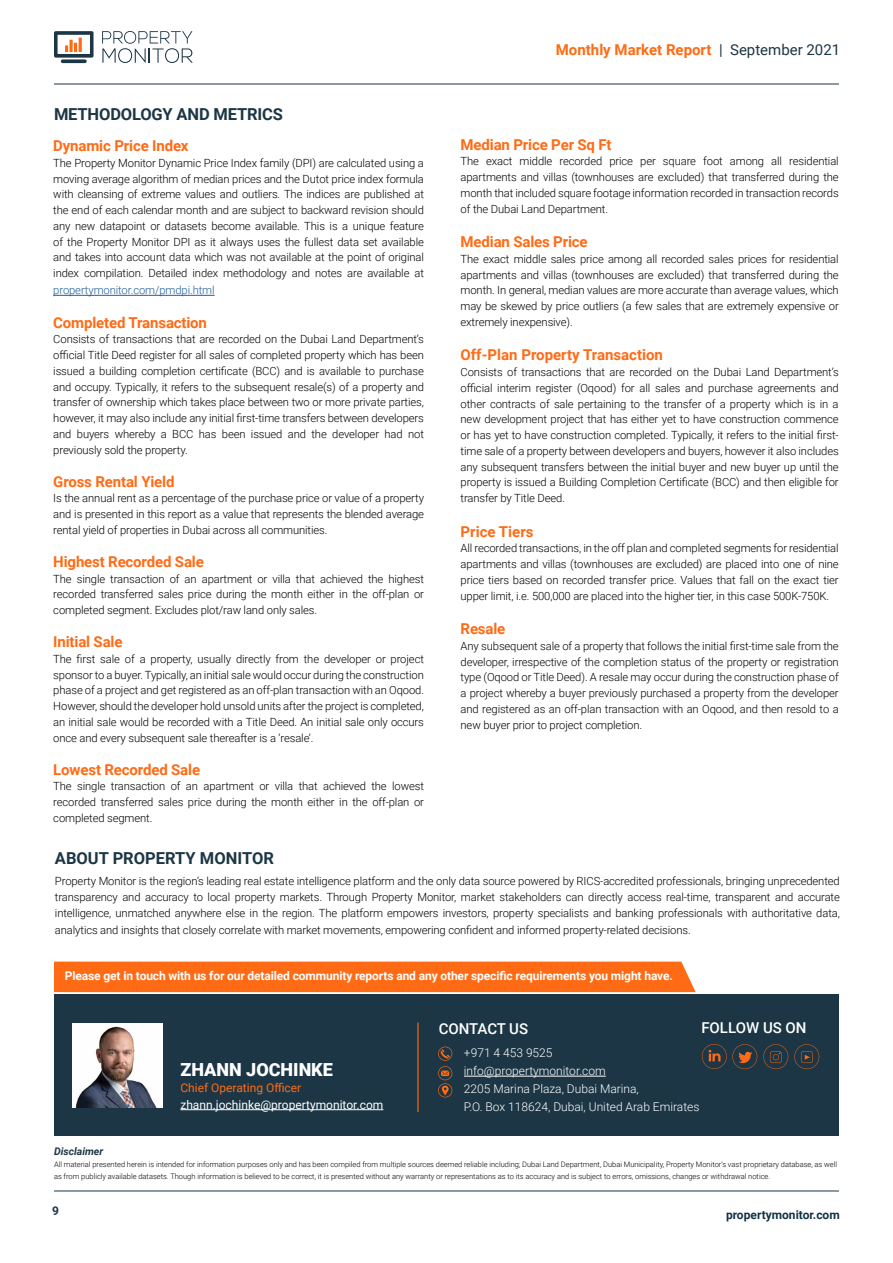
<style>
.page{position:relative;width:893px;height:1263px;background:#fff}
.page>*{position:absolute;margin:0;border:0;box-sizing:border-box;transform-origin:0 0}
.t1{font:900 18px "Roboto";color:#fff}
.t2{font:700 16.5px "Roboto";letter-spacing:-.01em;color:#1c3645}
.t3{font:700 15px "Roboto";letter-spacing:-.01em;color:#ff6b15}
.t4{font:700 15px "Roboto";color:#ff6b14}
.t5{font:500 15px "Roboto";color:#fff}
.t6{font:300 12px/18px "Roboto";color:#fff}
.t7{font:700 12px "Roboto";letter-spacing:-.01em;color:#fff}
.t8{font:12px "Roboto";color:#fff}
.t9{font:12px "Roboto";color:#ff6b14}
.t10{font:700 12px "Roboto";color:#123345}
.t11{font:700 12px "Roboto";color:#1b3545}
.t12{font:300 11.25px/15.8px "Roboto";letter-spacing:-.01em;color:#000;text-align:justify}
.t13{font:300 11.25px "Roboto";letter-spacing:-.01em;color:#215e9e}
.t14{font:italic 700 10.5px "Roboto";color:#1c3645}
.t15{font:300 7.5px/12px "Roboto";color:#000}
.s1{font-weight:400;color:#1c3645}
</style>
<div class="page">
<hr style="left:54px;top:1190px;width:785px;height:1px;background:#1b3545">
<div style="left:54px;top:961px;width:642px;height:31px;background:#ff6b15"></div>
<div style="left:54px;top:994px;width:785px;height:141px;background:#1c3645"></div>
<img style="left:73px;top:1023px;width:89px;height:84px">
<hr style="left:180px;top:1109px;width:203px;height:1px;background:#fff">
<hr style="left:464px;top:1076px;width:142px;height:1px;background:#fff">
<svg style="left:702px;top:1044px;width:55px;height:25px"></svg>
<svg style="left:763px;top:1044px;width:25px;height:25px"></svg>
<svg style="left:438px;top:1046px;width:14px;height:51px"></svg>
<hr style="left:53px;top:295px;width:162px;height:1px;background:#215e9e">
<hr style="left:417px;top:1022px;width:2px;height:90px;background:#ff6b14">
<svg style="left:61px;top:59px;width:26px;height:4px"></svg>
<svg style="left:54px;top:31px;width:40px;height:27px"></svg>
<svg style="left:69px;top:40px;width:4px;height:12px"></svg>
<svg style="left:102px;top:31px;width:91px;height:32px"></svg>
<hr style="left:54px;top:84px;width:785px;height:1px;background:#1c3645">
<svg style="left:794px;top:1044px;width:25px;height:25px"></svg>
<h2 class="t2" style="left:54px;top:102px;width:230px">METHODOLOGY AND METRICS</h2>
<h3 class="t3" style="left:53px;top:135px;width:137px">Dynamic Price Index</h3>
<p class="t12" style="left:53px;top:155px;width:372px">The Property Monitor Dynamic Price Index family (DPI) are calculated using a moving average algorithm of median prices and the Dutot price index formula with cleansing of extreme values and outliers. The indices are published at the end of each calendar month and are subject to backward revision should any new datapoint or datasets become available. This is a unique feature of the Property Monitor DPI as it always uses the fullest data set available and takes into account data which was not available at the point of original index compilation. Detailed index methodology and notes are available at</p>
<p class="t13" style="left:53px;top:283px;width:163px">propertymonitor.com/pmdpi.html</p>
<h3 class="t3" style="left:53px;top:312px;width:155px">Completed Transaction</h3>
<p class="t12" style="left:53px;top:331px;width:372px">Consists of transactions that are recorded on the Dubai Land Department’s official Title Deed register for all sales of completed property which has been issued a building completion certificate (BCC) and is available to purchase and occupy. Typically, it refers to the subsequent resale(s) of a property and transfer of ownership which takes place between two or more private parties, however, it may also include any initial first-time transfers between developers and buyers whereby a BCC has been issued and the developer had not previously sold the property.</p>
<h3 class="t3" style="left:53px;top:471px;width:123px">Gross Rental Yield</h3>
<p class="t12" style="left:53px;top:490px;width:372px">Is the annual rent as a percentage of the purchase price or value of a property and is presented in this report as a value that represents the blended average rental yield of properties in Dubai across all communities.</p>
<h3 class="t3" style="left:53px;top:551px;width:152px">Highest Recorded Sale</h3>
<p class="t12" style="left:53px;top:570px;width:372px">The single transaction of an apartment or villa that achieved the highest recorded transferred sales price during the month either in the off-plan or completed segment. Excludes plot/raw land only sales.</p>
<h3 class="t3" style="left:53px;top:631px;width:71px">Initial Sale</h3>
<p class="t12" style="left:53px;top:650px;width:372px">The first sale of a property, usually directly from the developer or project sponsor to a buyer. Typically, an initial sale would occur during the construction phase of a project and get registered as an off-plan transaction with an Oqood.<br>However, should the developer hold unsold units after the project is completed, an initial sale would be recorded with a Title Deed. An initial sale only occurs once and every subsequent sale thereafter is a ‘resale’.</p>
<h3 class="t3" style="left:53px;top:759px;width:148px">Lowest Recorded Sale</h3>
<p class="t12" style="left:53px;top:778px;width:372px">The single transaction of an apartment or villa that achieved the lowest recorded transferred sales price during the month either in the off-plan or completed segment.</p>
<h3 class="t4" style="left:556px;top:39px;width:286px">Monthly Market Report <span class="s1">| September 2021</span></h3>
<h3 class="t3" style="left:461px;top:134px;width:153px">Median Price Per Sq Ft</h3>
<p class="t12" style="left:461px;top:153px;width:380px">The exact middle recorded price per square foot among all residential apartments and villas (townhouses are excluded) that transferred during the month that included square footage information recorded in transaction records of the Dubai Land Department.</p>
<h3 class="t3" style="left:461px;top:231px;width:129px">Median Sales Price</h3>
<p class="t12" style="left:461px;top:250px;width:380px">The exact middle sales price among all recorded sales prices for residential apartments and villas (townhouses are excluded) that transferred during the month. In general, median values are more accurate than average values, which may be skewed by price outliers (a few sales that are extremely expensive or extremely inexpensive).</p>
<h3 class="t3" style="left:461px;top:344px;width:204px">Off-Plan Property Transaction</h3>
<p class="t12" style="left:461px;top:364px;width:380px">Consists of transactions that are recorded on the Dubai Land Department’s official interim register (Oqood) for all sales and purchase agreements and other contracts of sale pertaining to the transfer of a property which is in a new development project that has either yet to have construction commence or has yet to have construction completed. Typically, it refers to the initial first&shy;time sale of a property between developers and buyers, however it also includes any subsequent transfers between the initial buyer and new buyer up until the property is issued a Building Completion Certificate (BCC) and then eligible for transfer by Title Deed.</p>
<h3 class="t3" style="left:461px;top:521px;width:74px">Price Tiers</h3>
<p class="t12" style="left:461px;top:540px;width:380px">All recorded transactions, in the off plan and completed segments for residential apartments and villas (townhouses are excluded) are placed into one of nine price tiers based on recorded transfer price. Values that fall on the exact tier upper limit, i.e. 500,000 are placed into the higher tier, in this case 500K-750K.</p>
<h3 class="t3" style="left:461px;top:618px;width:46px">Resale</h3>
<p class="t12" style="left:461px;top:637px;width:380px">Any subsequent sale of a property that follows the initial first-time sale from the developer, irrespective of the completion status of the property or registration type (Oqood or Title Deed). A resale may occur during the construction phase of a project whereby a buyer previously purchased a property from the developer and registered as an off-plan transaction with an Oqood, and then resold to a new buyer prior to project completion.</p>
<h2 class="t2" style="left:55px;top:846px;width:220px">ABOUT PROPERTY MONITOR</h2>
<p class="t12" style="left:55px;top:873px;width:786px">Property Monitor is the region’s leading real estate intelligence platform and the only data source powered by RICS-accredited professionals, bringing unprecedented transparency and accuracy to local property markets. Through Property Monitor, market stakeholders can directly access real-time, transparent and accurate intelligence, unmatched anywhere else in the region. The platform empowers investors, property specialists and banking professionals with authoritative data,</p>
<p class="t12" style="left:55px;top:922px;width:637px">analytics and insights that closely correlate with market movements, empowering confident and informed property-related decisions.</p>
<p class="t7" style="left:65px;top:967px;width:610px">Please get in touch with us for our detailed community reports and any other specific requirements you might have.</p>
<h1 class="t1" style="left:180px;top:1057px;width:154px">ZHANN JOCHINKE</h1>
<p class="t9" style="left:180px;top:1080px;width:122px">Chief Operating Officer</p>
<p class="t8" style="left:180px;top:1096px;width:204px">zhann.jochinke@propertymonitor.com</p>
<h3 class="t5" style="left:439px;top:1018px;width:91px">CONTACT US</h3>
<h3 class="t5" style="left:701px;top:1017px;width:107px">FOLLOW US ON</h3>
<p class="t6" style="left:464px;top:1043px;width:237px">+971 4 453 9525<br>info@propertymonitor.com<br>2205 Marina Plaza, Dubai Marina,<br>P.O. Box 118624, Dubai, United Arab Emirates</p>
<p class="t14" style="left:54px;top:1143px;width:51px">Disclaimer</p>
<p class="t15" style="left:54px;top:1158px;width:784px">All material presented herein is intended for information purposes only and has been compiled from multiple sources deemed reliable including; Dubai Land Department, Dubai Municipality, Property Monitor’s vast proprietary database, as well as from publicly available datasets. Though information is believed to be correct, it is presented without any warranty or representations as to its accuracy and is subject to errors, omissions, changes or withdrawal notice.</p>
<p class="t11" style="left:52px;top:1202px;width:8px">9</p>
<p class="t10" style="left:726px;top:1206px;width:115px">propertymonitor.com</p>
</div>
